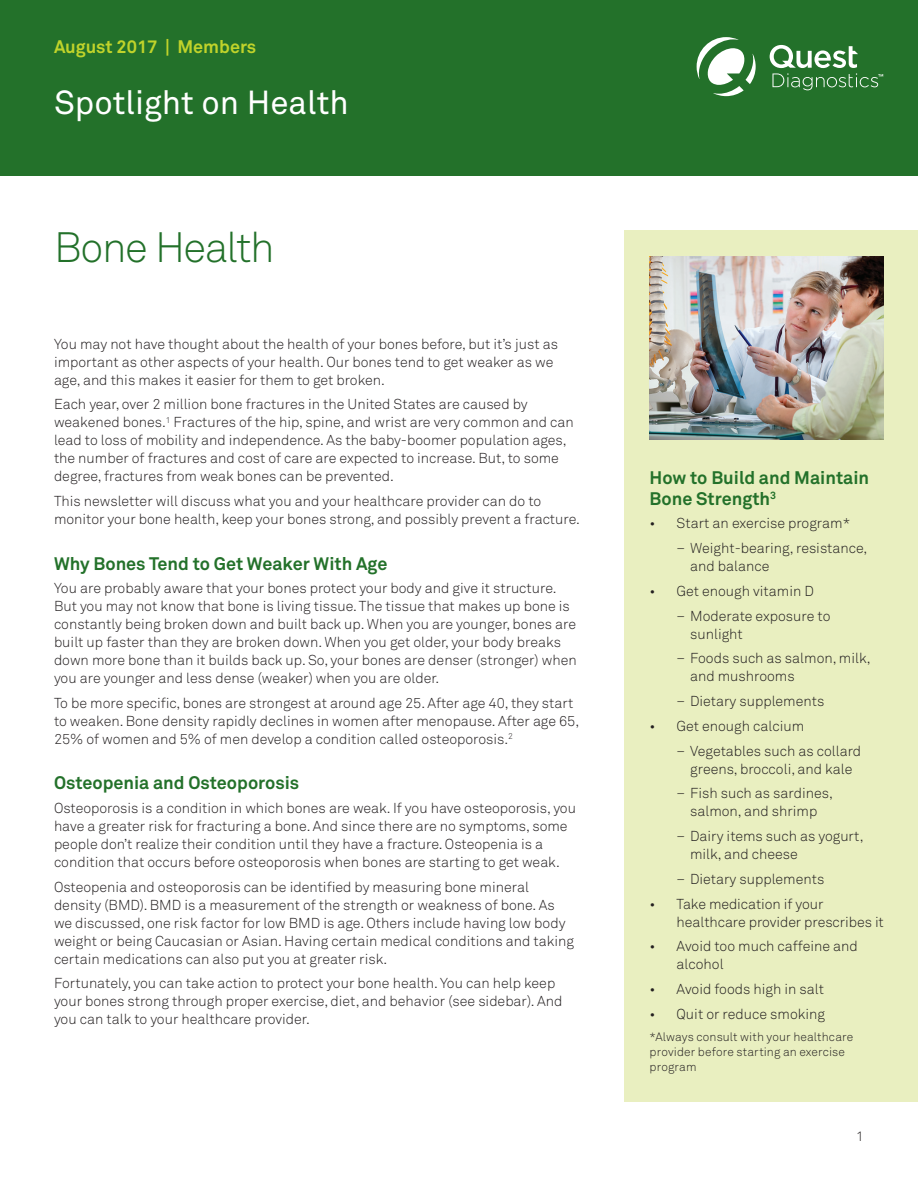
<style>
.page{position:relative;width:918px;height:1188px;background:#fff}
.page>*{position:absolute;margin:0;border:0;box-sizing:border-box;transform-origin:0 0}
.Newletter_Title{font:300 42px "Akkurat Std";letter-spacing:-.035em;color:#23712a}
.t1{font:33px "Akkurat Std";color:#fff}
.Section_Header{font:700 18px/21px "Akkurat Std";color:#23712a}
.Issue_Identifier{font:700 18px "Akkurat Std";color:#c0d32b}
.Body_Copy{font:300 14.25px/18px "Akkurat Std";color:#231f20}
.Pg_Number{font:300 13.5px "Akkurat Std";color:#231f20}
.Chart_Table_Figure_F{font:300 12px/15px "Akkurat Std";letter-spacing:.01em;color:#231f20}
.s1{font-family:"Akkurat Pro"}
</style>
<div class="page">
<div style="left:0;top:0;width:918px;height:176px;background:#23712a"></div>
<svg style="left:697px;top:37px;width:186px;height:59px"></svg>
<div style="left:624px;top:230px;width:294px;height:872px;background:#e9efc0"></div>
<img style="left:650px;top:256px;width:234px;height:184px">
<p class="Issue_Identifier" style="left:54px;top:35px;width:204px">August 2017 | Members</p>
<h2 class="t1" style="left:54px;top:84px;width:296px">Spotlight on Health</h2>
<p class="Newletter_Title" style="left:54px;top:223px;width:222px">Bone Health</p>
<p class="Body_Copy" style="left:54px;top:335px;width:506px">You may not have thought about the health of your bones before, but it’s just as important as other aspects of your health. Our bones tend to get weaker as we age, and this makes it easier for them to get broken.</p>
<p class="Body_Copy" style="left:54px;top:395px;width:521px">Each year, over 2 million bone fractures in the United States are caused by weakened bones.<sup>1</sup> Fractures of the hip, spine, and wrist are very common and can lead to loss of mobility and independence. As the baby-boomer population ages, the number of fractures and cost of care are expected to increase. But, to some degree, fractures from weak bones can be prevented.</p>
<p class="Body_Copy" style="left:54px;top:492px;width:528px">This newsletter will discuss what you and your healthcare provider can do to monitor your bone health, keep your bones strong, and possibly prevent a fracture.</p>
<p class="Section_Header" style="left:54px;top:553px;width:335px">Why Bones Tend to Get Weaker With Age</p>
<p class="Body_Copy" style="left:54px;top:579px;width:524px">You are probably aware that your bones protect your body and give it structure.<br>But you may not know that bone is living tissue. The tissue that makes up bone is constantly being broken down and built back up. When you are younger, bones are built up faster than they are broken down. When you get older, your body breaks down more bone than it builds back up. So, your bones are denser (stronger) when you are younger and less dense (weaker) when you are older.</p>
<p class="Body_Copy" style="left:54px;top:694px;width:527px">To be more specific, bones are strongest at around age 25. After age 40, they start to weaken. Bone density rapidly declines in women after menopause. After age 65,<br>25% of women and 5% of men develop a condition called osteoporosis.<sup>2</sup></p>
<p class="Section_Header" style="left:54px;top:772px;width:247px">Osteopenia and Osteoporosis</p>
<p class="Body_Copy" style="left:54px;top:799px;width:524px">Osteoporosis is a condition in which bones are weak. If you have osteoporosis, you have a greater risk for fracturing a bone. And since there are no symptoms, some people don’t realize their condition until they have a fracture. Osteopenia is a condition that occurs before osteoporosis when bones are starting to get weak.</p>
<p class="Body_Copy" style="left:54px;top:878px;width:522px">Osteopenia and osteoporosis can be identified by measuring bone mineral density (BMD). BMD is a measurement of the strength or weakness of bone. As we discussed, one risk factor for low BMD is age. Others include having low body weight or being Caucasian or Asian. Having certain medical conditions and taking certain medications can also put you at greater risk.</p>
<p class="Body_Copy" style="left:54px;top:974px;width:510px">Fortunately, you can take action to protect your bone health. You can help keep your bones strong through proper exercise, diet, and behavior (see sidebar). And you can talk to your healthcare provider.</p>
<p class="Section_Header" style="left:650px;top:467px;width:221px">How to Build and Maintain<br>Bone Strength<sup>3</sup></p>
<p class="Body_Copy" style="left:650px;top:514px;width:202px">• Start an exercise program*</p>
<p class="Body_Copy" style="left:690px;top:539px;width:179px;text-indent:-14px"><span class="s1">–</span> Weight-bearing, resistance, and balance</p>
<p class="Body_Copy" style="left:650px;top:582px;width:166px">• Get enough vitamin D</p>
<p class="Body_Copy" style="left:690px;top:607px;width:142px;text-indent:-14px"><span class="s1">–</span> Moderate exposure to sunlight</p>
<p class="Body_Copy" style="left:690px;top:649px;width:182px;text-indent:-14px"><span class="s1">–</span> Foods such as salmon, milk, and mushrooms</p>
<p class="Body_Copy" style="left:677px;top:692px;width:149px"><span class="s1">–</span> Dietary supplements</p>
<p class="Body_Copy" style="left:650px;top:717px;width:156px">• Get enough calcium</p>
<p class="Body_Copy" style="left:677px;top:742px;width:186px;text-align:center"><span class="s1">–</span> Vegetables such as collard greens, broccoli, and kale</p>
<p class="Body_Copy" style="left:677px;top:784px;width:158px;text-align:center"><span class="s1">–</span> Fish such as sardines, salmon, and shrimp</p>
<p class="Body_Copy" style="left:690px;top:827px;width:175px;text-indent:-14px"><span class="s1">–</span> Dairy items such as yogurt, milk, and cheese</p>
<p class="Body_Copy" style="left:677px;top:870px;width:149px"><span class="s1">–</span> Dietary supplements</p>
<p class="Body_Copy" style="left:677px;top:895px;width:209px;text-indent:-27px">• Take medication if your healthcare provider prescribes it</p>
<p class="Body_Copy" style="left:677px;top:937px;width:183px;text-indent:-27px">• Avoid too much caffeine and alcohol</p>
<p class="Body_Copy" style="left:650px;top:980px;width:176px">• Avoid foods high in salt</p>
<p class="Body_Copy" style="left:650px;top:1005px;width:177px">• Quit or reduce smoking</p>
<p class="Chart_Table_Figure_F" style="left:650px;top:1029px;width:205px">*Always consult with your healthcare provider before starting an exercise program</p>
<p class="Pg_Number" style="left:856px;top:1128px;width:9px">1</p>
</div>
